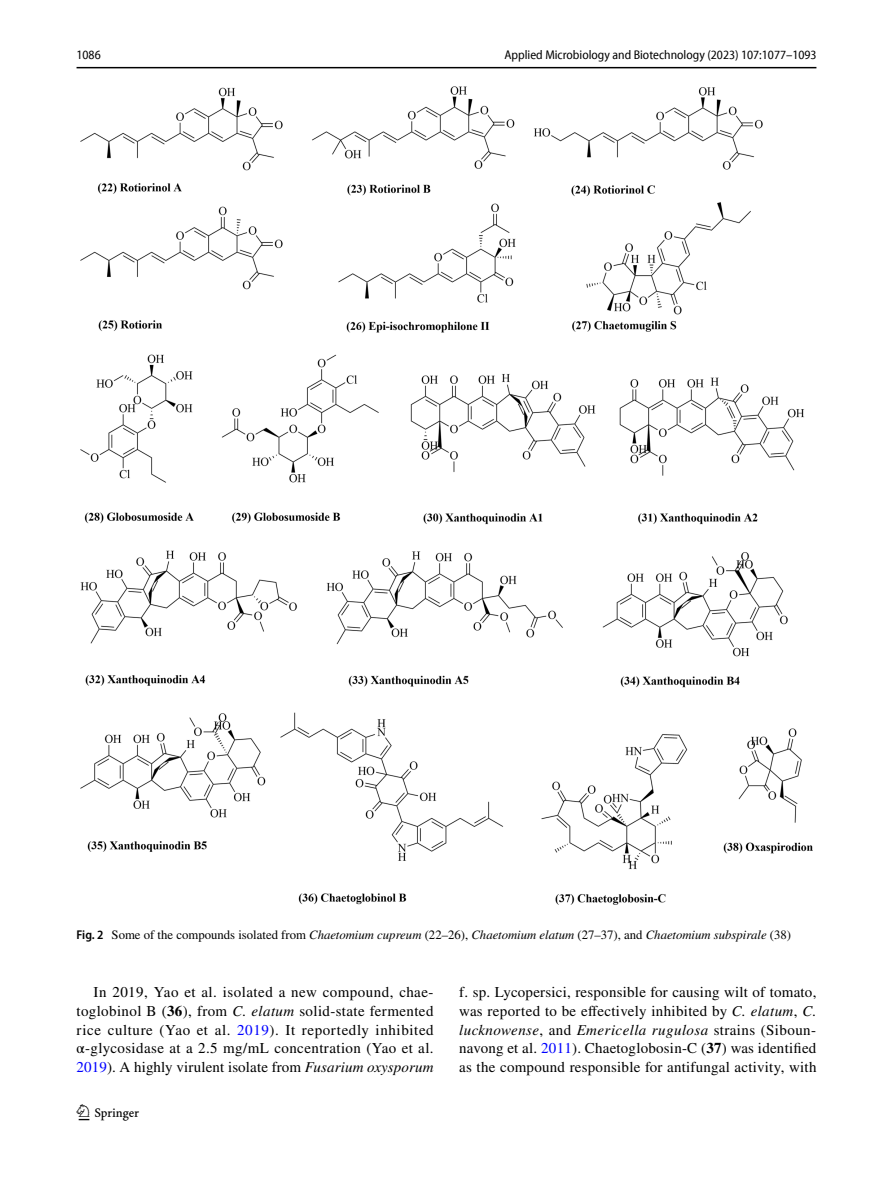
<style>
.page{position:relative;width:893px;height:1187px;background:#fff}
.page>*{position:absolute;margin:0;border:0;box-sizing:border-box;transform-origin:0 0}
.t1{font:22.5px "Springnew Regular 2";color:#000}
.t2{font:15px/18.8px "STIX";letter-spacing:.015em;color:#000;text-align:justify}
.t3{font:12.75px "STIX";color:#000}
.t4{font:semi-condensed 12.75px "Myriad Pro Unic";color:#000}
.s1{font-family:"Myriad Pro";font-weight:600;font-stretch:semi-condensed}
.s2{font-style:italic}
.s3{font-weight:700}
.s4{color:#00f}
</style>
<div class="page">
<hr style="left:77px;top:67px;width:739px;height:1px;background:#000">
<img style="left:81px;top:87px;width:731px;height:816px">
<p class="t4" style="left:77px;top:50px;width:26px">1086</p>
<p class="t4" style="left:504px;top:50px;width:314px">Applied Microbiology and Biotechnology (2023) 107:1077–1093</p>
<p class="t3" style="left:77px;top:926px;width:716px"><span class="s1">Fig. 2</span> Some of the compounds isolated from <span class="s2">Chaetomium cupreum</span> (22–26), <span class="s2">Chaetomium elatum</span> (27–37), and <span class="s2">Chaetomium subspirale</span> (38)</p>
<p class="t2" style="left:77px;top:983px;width:359px;text-indent:17px">In 2019, Yao et al. isolated a new compound, chae&shy;toglobinol B (<span class="s3">36</span>), from <span class="s2">C. elatum</span> solid-state fermented rice culture (Yao et al. <span class="s4">2019</span>). It reportedly inhibited α-glycosidase at a 2.5 mg/mL concentration (Yao et al.<br><span class="s4">2019</span>). A highly virulent isolate from <span class="s2">Fusarium oxysporum</span></p>
<p class="t2" style="left:459px;top:983px;width:359px">f. sp. Lycopersici, responsible for causing wilt of tomato, was reported to be effectively inhibited by <span class="s2">C. elatum</span>, <span class="s2">C. lucknowense</span>, and <span class="s2">Emericella rugulosa</span> strains (Siboun&shy;navong et al. <span class="s4">2011</span>). Chaetoglobosin-C (<span class="s3">37</span>) was identified as the compound responsible for antifungal activity, with</p>
<h1 class="t1" style="left:79px;top:1104px;width:62px">1 3</h1>
</div>
